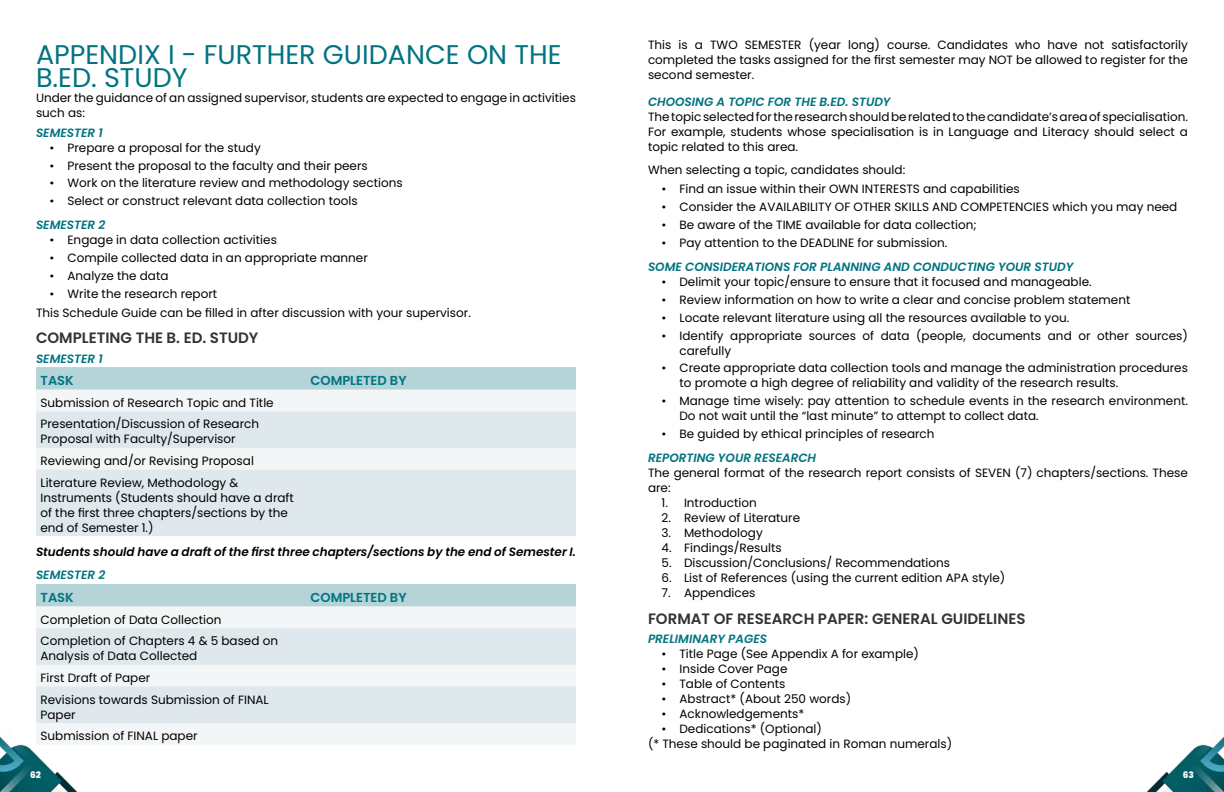
<style>
.page{position:relative;width:1224px;height:792px;background:#fff}
.page>*{position:absolute;margin:0;border:0;box-sizing:border-box;transform-origin:0 0}
.t1{font:27px/23px "Poppins";color:#007481}
.t2{font:600 15px "Poppins";color:#333}
.t3{font:600 13px "Poppins";color:#007481}
.t4{font:12px/15px "Poppins";color:#000}
.t5{font:italic 600 12px "Poppins";color:#007481}
.t6{font:italic 600 12px "Poppins";color:#000}
.t7{font:800 9px "Poppins";color:#fff}
</style>
<div class="page">
<img style="left:1146px;top:736px;width:78px;height:56px">
<img style="left:0;top:736px;width:78px;height:56px">
<div style="left:36px;top:367px;width:540px;height:23px;background:#b4d4d8"></div>
<div style="left:36px;top:390px;width:540px;height:21px;background:#f3f6f7"></div>
<svg style="left:36px;top:411px;width:540px;height:125px;fill:#dfe8ec"></svg>
<div style="left:36px;top:584px;width:540px;height:23px;background:#b4d4d8"></div>
<div style="left:36px;top:607px;width:540px;height:138px;background:#f3f6f7"></div>
<svg style="left:36px;top:628px;width:540px;height:95px;fill:#dfe8ec"></svg>
<h1 class="t1" style="left:36px;top:44px;width:527px">APPENDIX I - FURTHER GUIDANCE ON THE<br>B.ED. STUDY</h1>
<p class="t4" style="left:36px;top:91px;width:541px">Under the guidance of an assigned supervisor, students are expected to engage in activities such as:</p>
<p class="t5" style="left:36px;top:126px;width:68px">SEMESTER 1</p>
<p class="t4" style="left:50px;top:140px;width:213px">• Prepare a proposal for the study</p>
<p class="t4" style="left:50px;top:158px;width:320px">• Present the proposal to the faculty and their peers</p>
<p class="t4" style="left:50px;top:176px;width:355px">• Work on the literature review and methodology sections</p>
<p class="t4" style="left:50px;top:194px;width:310px">• Select or construct relevant data collection tools</p>
<p class="t5" style="left:36px;top:218px;width:71px">SEMESTER 2</p>
<p class="t4" style="left:50px;top:232px;width:229px">• Engage in data collection activities</p>
<p class="t4" style="left:50px;top:250px;width:320px">• Compile collected data in an appropriate manner</p>
<p class="t4" style="left:50px;top:268px;width:121px">• Analyze the data</p>
<p class="t4" style="left:36px;top:284px;width:436px;line-height:19.5px;text-indent:14px">• Write the research report<br>This Schedule Guide can be filled in after discussion with your supervisor.</p>
<p class="t2" style="left:36px;top:329px;width:224px">COMPLETING THE B. ED. STUDY</p>
<p class="t5" style="left:36px;top:351px;width:68px">SEMESTER 1</p>
<p class="t3" style="left:40px;top:373px;width:35px">TASK</p>
<p class="t3" style="left:310px;top:373px;width:98px">COMPLETED BY</p>
<p class="t4" style="left:40px;top:392px;width:235px;line-height:21.6px">Submission of Research Topic and Title<br>Presentation/Discussion of Research</p>
<p class="t4" style="left:40px;top:428px;width:215px;line-height:21.6px">Proposal with Faculty/Supervisor<br>Reviewing and/or Revising Proposal<br>Literature Review, Methodology &amp;</p>
<p class="t4" style="left:40px;top:490px;width:255px">Instruments (Students should have a draft of the first three chapters/sections by the end of Semester 1.)</p>
<p class="t6" style="left:36px;top:544px;width:542px">Students should have a draft of the first three chapters/sections by the end of Semester I.</p>
<p class="t5" style="left:36px;top:568px;width:71px">SEMESTER 2</p>
<p class="t3" style="left:40px;top:590px;width:35px">TASK</p>
<p class="t3" style="left:310px;top:590px;width:98px">COMPLETED BY</p>
<p class="t4" style="left:40px;top:609px;width:239px;line-height:21.6px">Completion of Data Collection<br>Completion of Chapters 4 &amp; 5 based on</p>
<p class="t4" style="left:40px;top:645px;width:230px;line-height:21.6px">Analysis of Data Collected<br>First Draft of Paper<br>Revisions towards Submission of FINAL</p>
<p class="t4" style="left:40px;top:704px;width:159px;line-height:21.6px">Paper<br>Submission of FINAL paper</p>
<p class="t4" style="left:648px;top:37px;width:541px;text-align:justify">This is a TWO SEMESTER (year long) course. Candidates who have not satisfactorily completed the tasks assigned for the first semester may NOT be allowed to register for the second semester.</p>
<p class="t5" style="left:648px;top:95px;width:244px">CHOOSING A TOPIC FOR THE B.ED. STUDY</p>
<p class="t4" style="left:648px;top:109px;width:542px;text-align:justify">The topic selected for the research should be related to the candidate’s area of specialisation.<br>For example, students whose specialisation is in Language and Literacy should select a topic related to this area.</p>
<p class="t4" style="left:648px;top:162px;width:259px">When selecting a topic, candidates should:</p>
<p class="t4" style="left:662px;top:182px;width:360px">• Find an issue within their OWN INTERESTS and capabilities</p>
<p class="t4" style="left:662px;top:200px;width:517px">• Consider the AVAILABILITY OF OTHER SKILLS AND COMPETENCIES which you may need</p>
<p class="t4" style="left:662px;top:218px;width:317px">• Be aware of the TIME available for data collection;</p>
<p class="t4" style="left:662px;top:235px;width:287px">• Pay attention to the DEADLINE for submission.</p>
<p class="t5" style="left:648px;top:260px;width:427px">SOME CONSIDERATIONS FOR PLANNING AND CONDUCTING YOUR STUDY</p>
<p class="t4" style="left:662px;top:274px;width:432px">• Delimit your topic/ensure to ensure that it focused and manageable.</p>
<p class="t4" style="left:662px;top:292px;width:470px">• Review information on how to write a clear and concise problem statement</p>
<p class="t4" style="left:662px;top:310px;width:409px">• Locate relevant literature using all the resources available to you.</p>
<p class="t4" style="left:680px;top:328px;width:510px;text-indent:-18px">• Identify appropriate sources of data (people, documents and or other sources) carefully</p>
<p class="t4" style="left:680px;top:361px;width:510px;text-indent:-18px">• Create appropriate data collection tools and manage the administration procedures to promote a high degree of reliability and validity of the research results.</p>
<p class="t4" style="left:680px;top:394px;width:510px;text-indent:-18px">• Manage time wisely: pay attention to schedule events in the research environment.<br>Do not wait until the “last minute” to attempt to collect data.</p>
<p class="t4" style="left:662px;top:427px;width:275px">• Be guided by ethical principles of research</p>
<p class="t5" style="left:648px;top:451px;width:170px">REPORTING YOUR RESEARCH</p>
<p class="t4" style="left:648px;top:465px;width:541px">The general format of the research report consists of SEVEN (7) chapters/sections. These are:</p>
<p class="t4" style="left:662px;top:495px;width:97px">1. Introduction</p>
<p class="t4" style="left:662px;top:510px;width:140px">2. Review of Literature</p>
<p class="t4" style="left:662px;top:525px;width:103px">3. Methodology</p>
<p class="t4" style="left:662px;top:540px;width:122px">4. Findings/Results</p>
<p class="t4" style="left:662px;top:555px;width:290px">5. Discussion/Conclusions/ Recommendations</p>
<p class="t4" style="left:662px;top:570px;width:345px">6. List of References (using the current edition APA style)</p>
<p class="t4" style="left:662px;top:585px;width:95px">7. Appendices</p>
<p class="t2" style="left:648px;top:610px;width:379px">FORMAT OF RESEARCH PAPER: GENERAL GUIDELINES</p>
<p class="t5" style="left:648px;top:632px;width:121px">PRELIMINARY PAGES</p>
<p class="t4" style="left:662px;top:646px;width:259px">• Title Page (See Appendix A for example)</p>
<p class="t4" style="left:662px;top:661px;width:128px">• Inside Cover Page</p>
<p class="t4" style="left:662px;top:676px;width:125px">• Table of Contents</p>
<p class="t4" style="left:662px;top:691px;width:191px">• Abstract* (About 250 words)</p>
<p class="t4" style="left:662px;top:706px;width:144px">• Acknowledgements*</p>
<p class="t4" style="left:648px;top:721px;width:306px;text-indent:14px">• Dedications* (Optional)<br>(* These should be paginated in Roman numerals)</p>
<p class="t7" style="left:30px;top:770px;width:12px">62</p>
<p class="t7" style="left:1183px;top:770px;width:13px">63</p>
</div>
